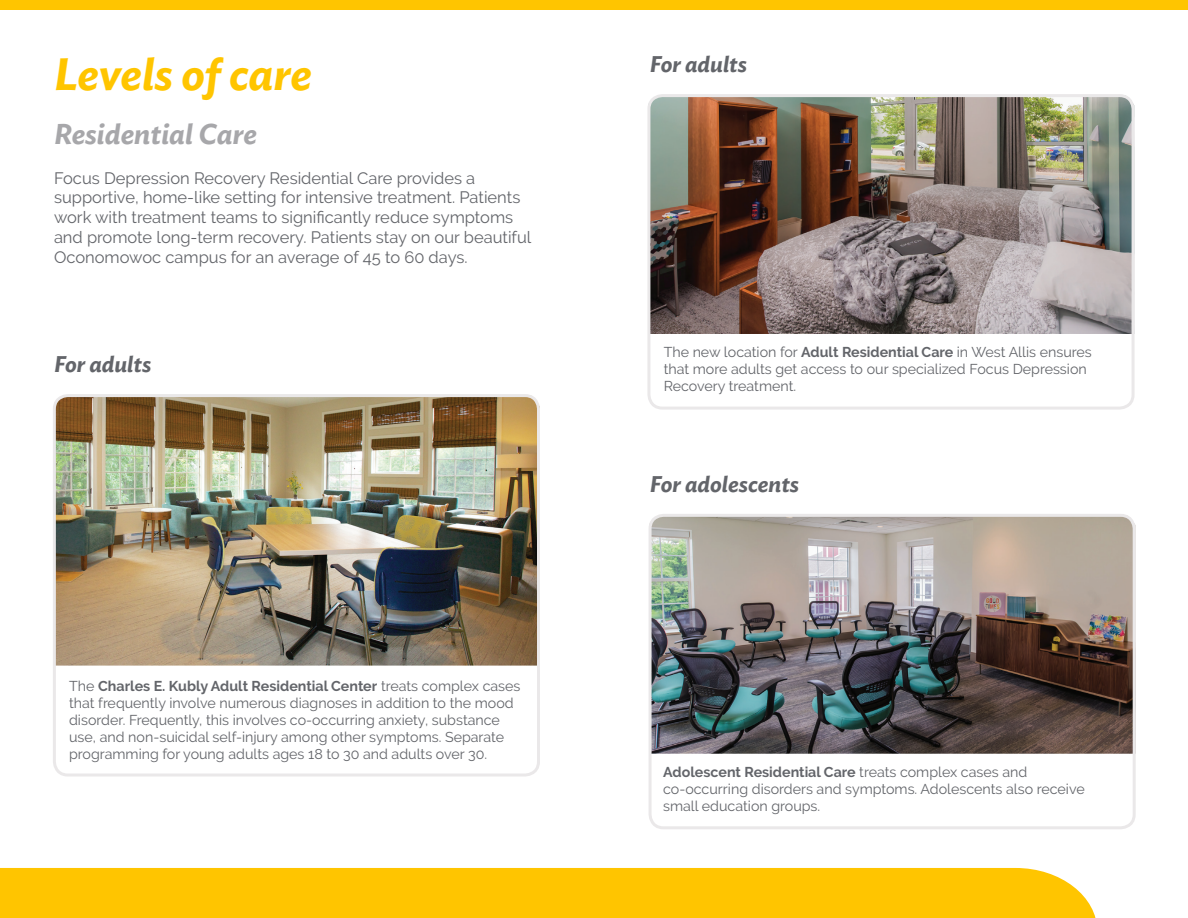
<style>
.page{position:relative;width:1188px;height:918px;background:#fff}
.page>*{position:absolute;margin:0;border:0;box-sizing:border-box;transform-origin:0 0}
.t1{font:italic 600 45px "Ideal Sans";color:#ffc500}
.t2{font:italic 600 28.5px "Ideal Sans";color:#a7a7aa}
.t3{font:italic 600 22.5px "Ideal Sans";color:#63656a}
.t4{font:16.5px/19.8px "Raleway";color:#63656a}
.t5{font:14.25px/17.1px "Raleway";color:#63656a}
.s1{font-weight:700}
</style>
<div class="page">
<img style="left:57px;top:398px;width:479px;height:268px">
<div style="left:0;top:0;width:1188px;height:10px;background:#ffc500"></div>
<div style="left:53px;top:394px;width:487px;height:383px;border:3px solid #eae8e9;border-radius:14px"></div>
<img style="left:651px;top:518px;width:481px;height:236px">
<div style="left:649px;top:514px;width:487px;height:315px;border:3px solid #eae8e9;border-radius:14px"></div>
<div style="left:0;top:868px;width:1096px;height:50px;background:#ffc500"></div>
<img style="left:651px;top:98px;width:480px;height:236px">
<div style="left:647px;top:94px;width:488px;height:316px;border:3px solid #eae8e9;border-radius:14px"></div>
<p class="t1" style="left:54px;top:39px;width:259px">Levels of care</p>
<p class="t2" style="left:54px;top:112px;width:204px">Residential Care</p>
<p class="t4" style="left:54px;top:168px;width:479px">Focus Depression Recovery Residential Care provides a supportive, home-like setting for intensive treatment. Patients work with treatment teams to significantly reduce symptoms and promote long-term recovery. Patients stay on our beautiful Oconomowoc campus for an average of 45 to 60 days.</p>
<p class="t3" style="left:54px;top:347px;width:99px">For adults</p>
<p class="t5" style="left:69px;top:677px;width:453px">The <span class="s1">Charles E. Kubly Adult Residential Center</span> treats complex cases that frequently involve numerous diagnoses in addition to the mood disorder. Frequently, this involves co-occurring anxiety, substance use, and non-suicidal self-injury among other symptoms. Separate programming for young adults ages 18 to 30 and adults over 30.</p>
<p class="t3" style="left:650px;top:46px;width:99px">For adults</p>
<p class="t5" style="left:664px;top:343px;width:430px">The new location for <span class="s1">Adult Residential Care</span> in West Allis ensures that more adults get access to our specialized Focus Depression<br>Recovery treatment.</p>
<p class="t3" style="left:650px;top:466px;width:151px">For adolescents</p>
<p class="t5" style="left:663px;top:763px;width:423px"><span class="s1">Adolescent Residential Care</span> treats complex cases and co-occurring disorders and symptoms. Adolescents also receive small education groups.</p>
</div>
